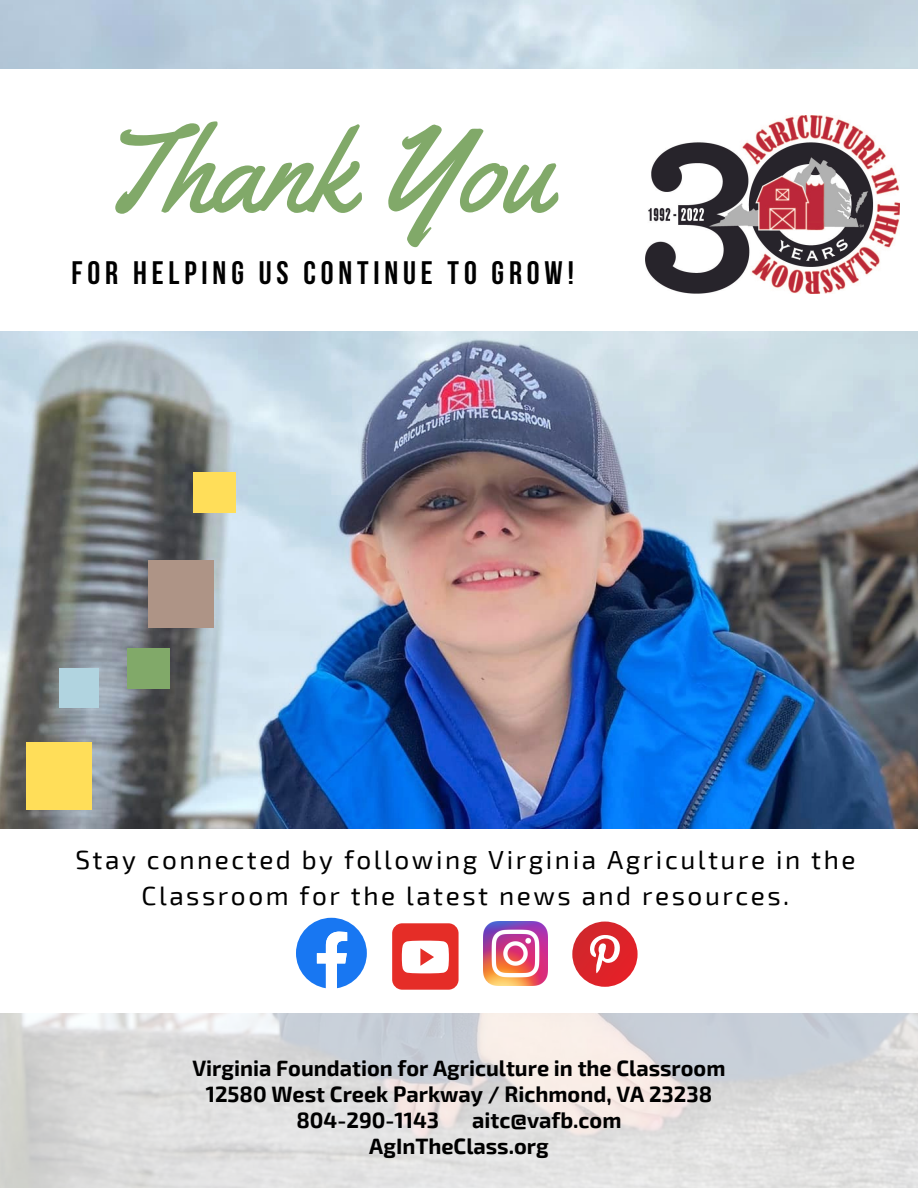
<style>
.page{position:relative;width:918px;height:1188px;background:#fff}
.page>*{position:absolute;margin:0;border:0;box-sizing:border-box;transform-origin:0 0}
.t1{font:121.05px "Yellowtail";color:#81a969}
.t2{font:700 32.4px "Bebas Neue";letter-spacing:.15em;color:#000}
.t3{font:26.1px/36px "Exo 2";letter-spacing:.095em;color:#000;text-align:center}
.t4{font:700 21.75px/25.8px "Exo 2";color:#000}
</style>
<div class="page">
<img style="left:0;top:0;width:918px;height:829px">
<div style="left:538px;top:69px;width:380px;height:261px;background:#fff"></div>
<div style="left:0;top:69px;width:660px;height:261px;background:#fff"></div>
<div style="left:26px;top:742px;width:66px;height:68px;background:#ffde59"></div>
<div style="left:59px;top:669px;width:40px;height:39px;background:#b1d4e0"></div>
<div style="left:148px;top:560px;width:65px;height:68px;background:#ae9486"></div>
<div style="left:127px;top:648px;width:42px;height:40px;background:#81a969"></div>
<div style="left:193px;top:473px;width:43px;height:40px;background:#ffde59"></div>
<img style="left:646px;top:116px;width:254px;height:178px">
<svg style="left:296px;top:918px;width:71px;height:71px"></svg>
<div style="left:392px;top:923px;width:67px;height:67px;background:#e52d27;border-radius:10px"></div>
<svg style="left:402px;top:941px;width:47px;height:32px;background:#fbe5e5"></svg>
<div style="left:572px;top:922px;width:66px;height:65px;background:#db242a;border-radius:50%"></div>
<svg style="left:590px;top:935px;width:30px;height:38px"></svg>
<img style="left:484px;top:922px;width:64px;height:64px">
<svg style="left:0;top:1013px;width:918px;height:175px;background:#dddcdd"></svg>
<h1 class="t1" style="left:96px;top:93px;width:457px">Thank You</h1>
<h2 class="t2" style="left:72px;top:259px;width:504px">FOR HELPING US CONTINUE TO GROW!</h2>
<p class="t3" style="left:75px;top:840px;width:782px">Stay connected by following Virginia Agriculture in the<br>Classroom for the latest news and resources.</p>
<p class="t4" style="left:192px;top:1055px;width:534px">Virginia Foundation for Agriculture in the Classroom</p>
<p class="t4" style="left:206px;top:1081px;width:508px">12580 West Creek Parkway / Richmond, VA 23238</p>
<p class="t4" style="left:296px;top:1106px;width:144px">804-290-1143</p>
<p class="t4" style="left:369px;top:1106px;width:254px;text-indent:103px">aitc@vafb.com<br>AgInTheClass.org</p>
</div>
